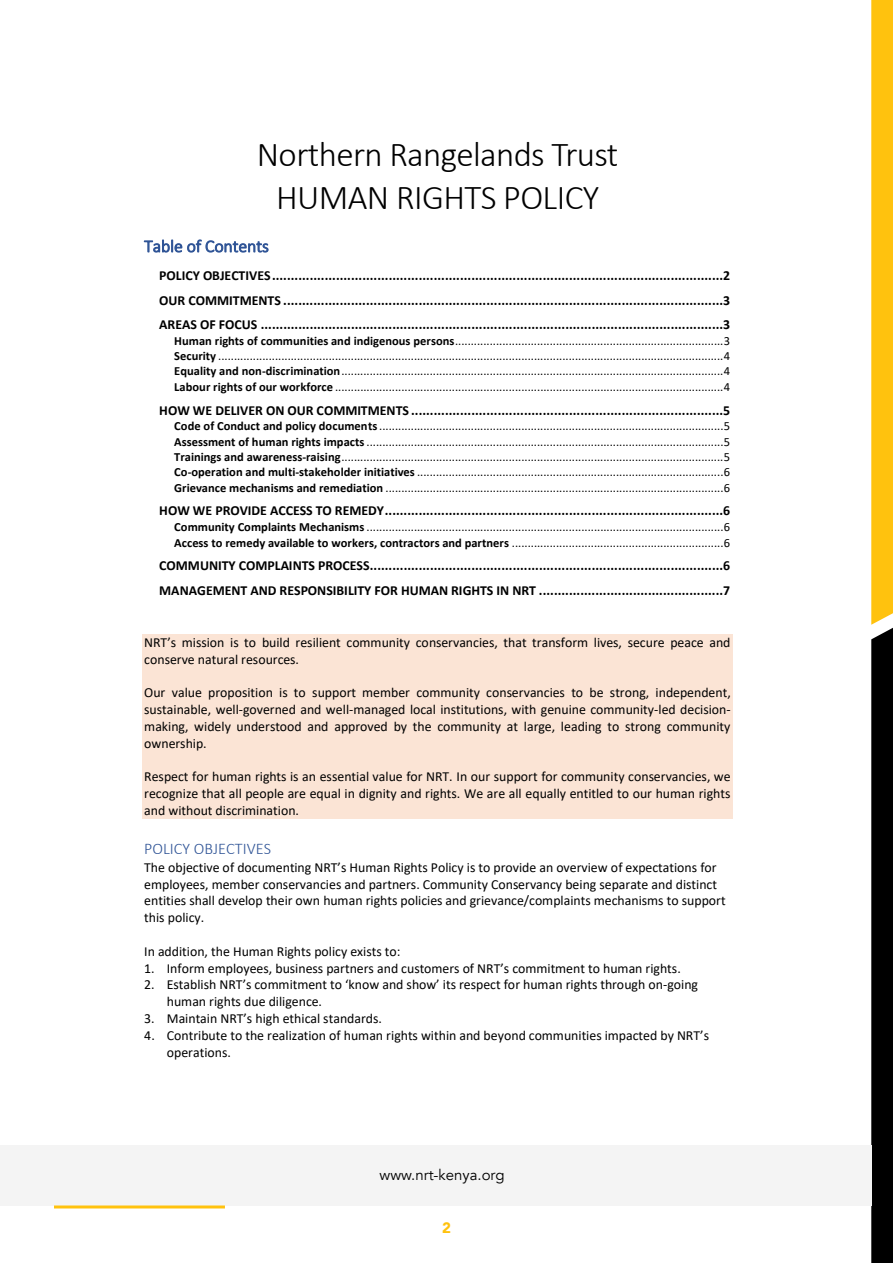
<style>
.page{position:relative;width:893px;height:1263px;background:#fff}
.page>*{position:absolute;margin:0;border:0;box-sizing:border-box;transform-origin:0 0}
.t1{font:300 35.1px/42.9px "Calibri";letter-spacing:-.02em;color:#000;text-align:center}
.t2{font:300 17.55px "Calibri";color:#2f5496}
.t3{font:300 16.2px "Calibri";color:#2f5496}
.t4{font:15px "Avenir";color:#000}
.t5{font:900 15px "Avenir";color:#ffc20e}
.t6{font:13.8px/16.8px "Calibri";color:#000}
.t7{font:700 13.8px/24.3px "Calibri";color:#000;text-align:justify}
.t8{font:12.45px/15.3px "Calibri";color:#000;text-align:justify}
.s1{font-weight:700}
</style>
<div class="page">
<svg style="left:871px;top:0;width:22px;height:1263px;background:#846711"></svg>
<div style="left:0;top:1145px;width:871px;height:60px;background:#f4f4f4"></div>
<hr style="left:54px;top:1205px;width:171px;height:3px;background:#ffc20e">
<div style="left:142px;top:634px;width:590px;height:16px;background:#fbe4d5"></div>
<div style="left:142px;top:650px;width:590px;height:17px;background:#fbe4d5"></div>
<div style="left:142px;top:667px;width:590px;height:17px;background:#fbe4d5"></div>
<div style="left:142px;top:684px;width:590px;height:17px;background:#fbe4d5"></div>
<div style="left:142px;top:701px;width:590px;height:17px;background:#fbe4d5"></div>
<div style="left:142px;top:718px;width:590px;height:17px;background:#fbe4d5"></div>
<div style="left:142px;top:735px;width:590px;height:16px;background:#fbe4d5"></div>
<div style="left:142px;top:751px;width:590px;height:17px;background:#fbe4d5"></div>
<div style="left:142px;top:768px;width:590px;height:17px;background:#fbe4d5"></div>
<div style="left:142px;top:785px;width:590px;height:17px;background:#fbe4d5"></div>
<div style="left:142px;top:802px;width:590px;height:17px;background:#fbe4d5"></div>
<h1 class="t1" style="left:257px;top:133px;width:363px">Northern Rangelands Trust<br>HUMAN RIGHTS POLICY</h1>
<h2 class="t2" style="left:144px;top:235px;width:126px">Table of Contents</h2>
<p class="t7" style="left:159px;top:263px;width:572px">POLICY OBJECTIVES........................................................................................................................2<br>OUR COMMITMENTS .....................................................................................................................3<br>AREAS OF FOCUS ...........................................................................................................................3</p>
<p class="t8" style="left:174px;top:333px;width:557px"><span class="s1">Human rights of communities and indigenous persons</span>.....................................................................................3<br><span class="s1">Security</span> ................................................................................................................................................................4<br><span class="s1">Equality and non-discrimination</span>.........................................................................................................................4<br><span class="s1">Labour rights of our workforce</span> ...........................................................................................................................4</p>
<p class="t7" style="left:159px;top:398px;width:572px">HOW WE DELIVER ON OUR COMMITMENTS ...................................................................................5</p>
<p class="t8" style="left:174px;top:418px;width:557px"><span class="s1">Code of Conduct and policy documents</span>.............................................................................................................5<br><span class="s1">Assessment of human rights impacts</span> .................................................................................................................5<br><span class="s1">Trainings and awareness-raising</span>.........................................................................................................................5<br><span class="s1">Co-operation and multi-stakeholder initiatives</span> .................................................................................................6<br><span class="s1">Grievance mechanisms and remediation</span> ...........................................................................................................6</p>
<p class="t7" style="left:159px;top:498px;width:572px">HOW WE PROVIDE ACCESS TO REMEDY..........................................................................................6</p>
<p class="t8" style="left:174px;top:519px;width:557px"><span class="s1">Community Complaints Mechanisms</span> .................................................................................................................6<br><span class="s1">Access to remedy available to workers, contractors and partners</span> ...................................................................6</p>
<p class="t7" style="left:159px;top:554px;width:572px">COMMUNITY COMPLAINTS PROCESS..............................................................................................6<br>MANAGEMENT AND RESPONSIBILITY FOR HUMAN RIGHTS IN NRT .................................................7</p>
<p class="t6" style="left:144px;top:633px;width:588px">NRT’s mission is to build resilient community conservancies, that transform lives, secure peace and conserve natural resources.</p>
<p class="t6" style="left:144px;top:684px;width:588px;text-align:justify">Our value proposition is to support member community conservancies to be strong, independent, sustainable, well-governed and well-managed local institutions, with genuine community-led decision&shy;making, widely understood and approved by the community at large, leading to strong community ownership.</p>
<p class="t6" style="left:144px;top:768px;width:588px;text-align:justify">Respect for human rights is an essential value for NRT. In our support for community conservancies, we recognize that all people are equal in dignity and rights. We are all equally entitled to our human rights and without discrimination.</p>
<h3 class="t3" style="left:144px;top:839px;width:128px">POLICY OBJECTIVES</h3>
<p class="t6" style="left:144px;top:858px;width:583px">The objective of documenting NRT’s Human Rights Policy is to provide an overview of expectations for employees, member conservancies and partners. Community Conservancy being separate and distinct entities shall develop their own human rights policies and grievance/complaints mechanisms to support this policy.</p>
<p class="t6" style="left:144px;top:942px;width:258px">In addition, the Human Rights policy exists to:</p>
<p class="t6" style="left:144px;top:959px;width:538px">1. Inform employees, business partners and customers of NRT’s commitment to human rights.</p>
<p class="t6" style="left:167px;top:976px;width:533px;text-indent:-23px">2. Establish NRT’s commitment to ‘know and show’ its respect for human rights through on-going human rights due diligence.</p>
<p class="t6" style="left:144px;top:1010px;width:239px">3. Maintain NRT’s high ethical standards.</p>
<p class="t6" style="left:167px;top:1026px;width:544px;text-indent:-23px">4. Contribute to the realization of human rights within and beyond communities impacted by NRT’s operations.</p>
<p class="t4" style="left:379px;top:1165px;width:126px">www.nrt-kenya.org</p>
<p class="t5" style="left:442px;top:1215px;width:10px">2</p>
</div>
